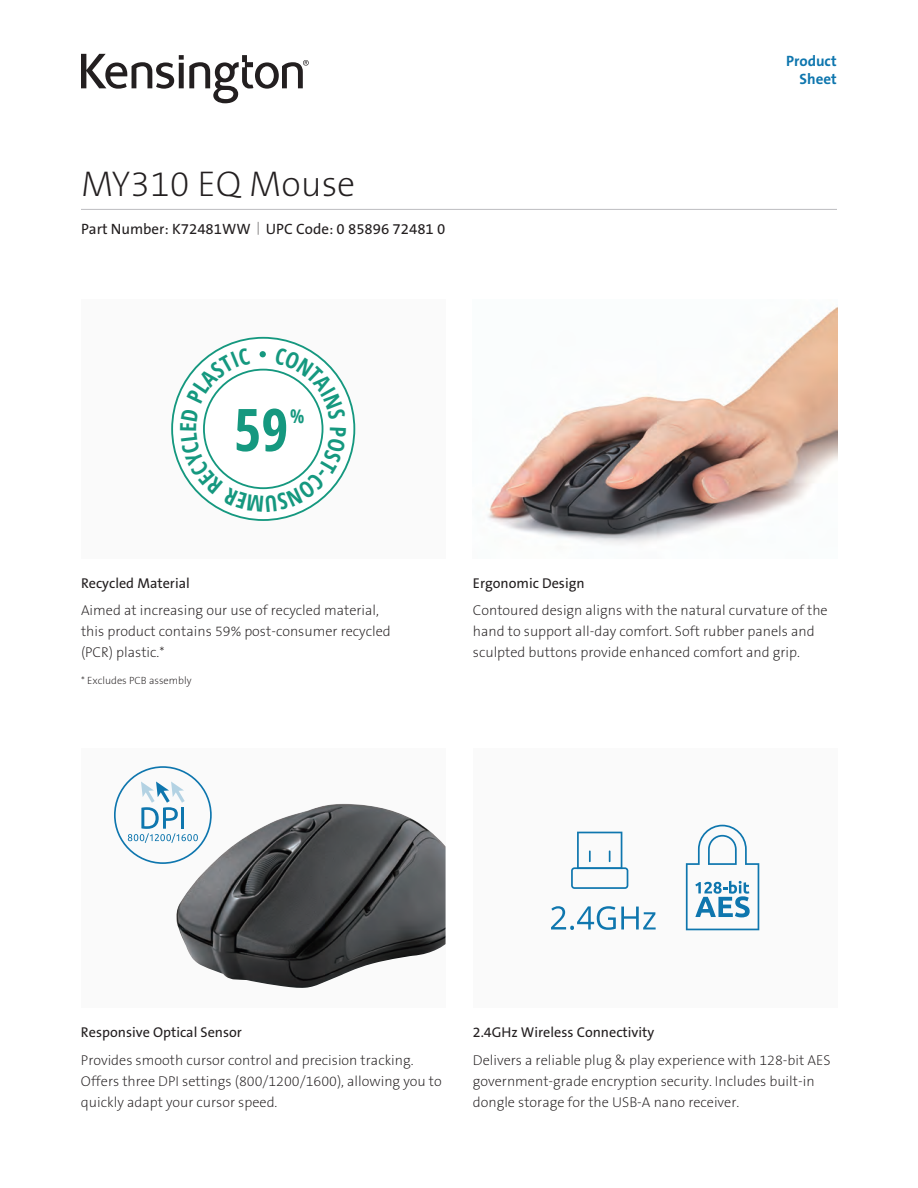
<style>
.page{position:relative;width:918px;height:1188px;background:#fff}
.page>*{position:absolute;margin:0;border:0;box-sizing:border-box;transform-origin:0 0}
.t1{font:700 condensed 58.8px "Open Sans";color:#15987f}
.t2{font:36px "The Sans KENSINGTON2 XL";color:#231f20}
.t3{font:700 condensed 18.75px "Open Sans";color:#15987f}
.t4{font:15px "The Sans KENSINGTON5 Rg";color:#231f20}
.t5{font:15px/18px "The Sans KENSINGTON7 Bd";color:#0e76ae;text-align:right}
.t6{font:14.25px/21px "The Sans KENSINGTON2 XL";color:#231f20}
.t7{font:14.25px "The Sans KENSINGTON5 Rg";color:#231f20}
.t8{font:10.5px "The Sans KENSINGTON2 XL";color:#231f20}
.s1{font-family:"Adobe Ming Std";font-weight:300}
</style>
<div class="page">
<svg style="left:81px;top:54px;width:228px;height:49px"></svg>
<div style="left:81px;top:748px;width:365px;height:259px;background:#fafafa"></div>
<img style="left:176px;top:804px;width:270px;height:184px">
<div style="left:473px;top:748px;width:364px;height:259px;background:#fafafa"></div>
<svg style="left:114px;top:766px;width:98px;height:98px"></svg>
<svg style="left:571px;top:832px;width:57px;height:57px"></svg>
<svg style="left:551px;top:906px;width:105px;height:24px"></svg>
<svg style="left:686px;top:825px;width:73px;height:105px"></svg>
<div style="left:81px;top:299px;width:365px;height:260px;background:#fafafa"></div>
<img style="left:487px;top:307px;width:350px;height:237px">
<hr style="left:81px;top:209px;width:756px;height:1px;background:#bcbdc0">
<svg style="left:171px;top:337px;width:184px;height:184px"></svg>
<h2 class="t2" style="left:81px;top:164px;width:276px">MY310 EQ Mouse</h2>
<p class="t4" style="left:81px;top:221px;width:366px">Part Number: K72481WW<span class="s1">｜</span>UPC Code: 0 85896 72481 0</p>
<p class="t5" style="left:786px;top:52px;width:52px">Product<br>Sheet</p>
<h1 class="t1" style="left:234px;top:389px;width:56px">59</h1>
<h3 class="t3" style="left:290px;top:403px;width:16px">%</h3>
<p class="t7" style="left:81px;top:575px;width:110px">Recycled Material</p>
<p class="t6" style="left:81px;top:601px;width:311px">Aimed at increasing our use of recycled material, this product contains 59% post-consumer recycled (PCR) plastic.*</p>
<p class="t8" style="left:81px;top:675px;width:112px">* Excludes PCB assembly</p>
<p class="t7" style="left:473px;top:575px;width:113px">Ergonomic Design</p>
<p class="t6" style="left:473px;top:601px;width:356px">Contoured design aligns with the natural curvature of the hand to support all-day comfort. Soft rubber panels and sculpted buttons provide enhanced comfort and grip.</p>
<p class="t7" style="left:81px;top:1025px;width:163px">Responsive Optical Sensor</p>
<p class="t6" style="left:81px;top:1050px;width:362px">Provides smooth cursor control and precision tracking.<br>Offers three DPI settings (800/1200/1600), allowing you to quickly adapt your cursor speed.</p>
<p class="t7" style="left:473px;top:1025px;width:183px">2.4GHz Wireless Connectivity</p>
<p class="t6" style="left:473px;top:1050px;width:359px">Delivers a reliable plug &amp; play experience with 128-bit AES government-grade encryption security. Includes built-in dongle storage for the USB-A nano receiver.</p>
</div>
